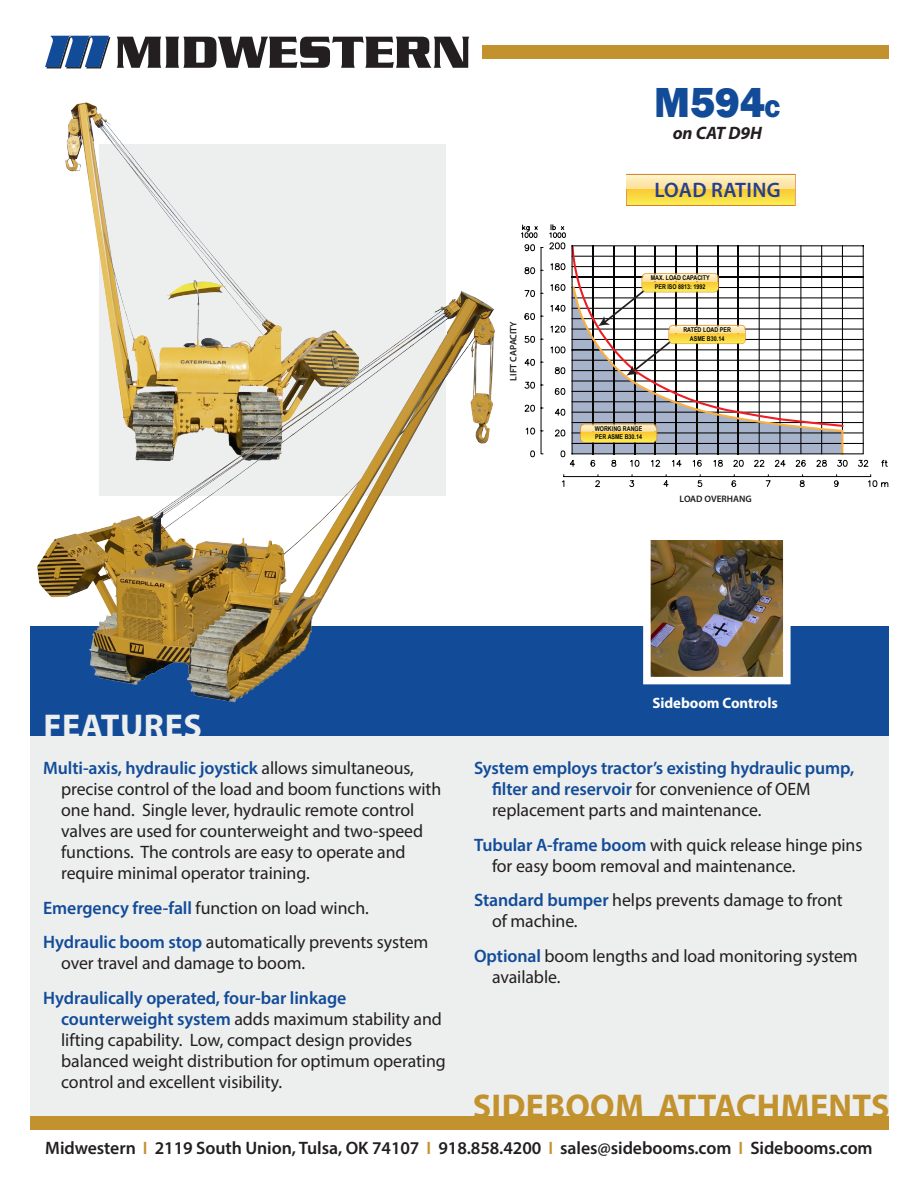
<style>
.page{position:relative;width:918px;height:1188px;background:#fff}
.page>*{position:absolute;margin:0;border:0;box-sizing:border-box;transform-origin:0 0}
.t1{font:800 43.2px "Franklin Gothic";color:#124c98}
.t2{font:700 34.5px "Myriad Pro";letter-spacing:.01em;color:#c2922e}
.t3{font:700 34.5px "Myriad Pro";letter-spacing:.015em;color:#edeeee}
.t4{font:600 21px "Myriad Pro";letter-spacing:.015em;color:#253f8e}
.t5{font:18px/21px "Myriad Pro";letter-spacing:-.005em;color:#231f20}
.t6{font:600 18px/21px "Myriad Pro";letter-spacing:-.005em;color:#124c98}
.t7{font:600 18px "Myriad Pro";letter-spacing:-.005em;color:#231f20}
.t8{font:italic 700 18px "Myriad Pro";letter-spacing:-.005em;color:#231f20}
.t9{font:700 15px "Myriad Pro";letter-spacing:-.005em;color:#fff}
.t10{font:600 9.45px "Myriad Pro";color:#201d1e}
.t11{font:700 6.6px/8.2px "Arial Narrow";color:#040503}
.s1{font-size:25.2px}
.s2{font-weight:600;color:#124c98}
.s3{font-weight:400;color:#231f20}
.s4{color:#c2922e}
</style>
<div class="page">
<div style="left:30px;top:736px;width:858px;height:387px;background:#edeeee"></div>
<div style="left:30px;top:626px;width:858px;height:110px;background:#124c98"></div>
<svg style="left:433px;top:37px;width:36px;height:31px"></svg>
<svg style="left:626px;top:174px;width:170px;height:32px;background:#f6d146"></svg>
<img style="left:627px;top:175px;width:168px;height:13px">
<img style="left:652px;top:541px;width:130px;height:134px">
<div style="left:643px;top:532px;width:148px;height:152px;border:8px solid #fff"></div>
<img style="left:45px;top:35px;width:388px;height:243px">
<img style="left:37px;top:278px;width:458px;height:425px">
<svg style="left:521px;top:224px;width:294px;height:264px"></svg>
<svg style="left:815px;top:459px;width:74px;height:29px"></svg>
<svg style="left:571px;top:245px;width:293px;height:210px"></svg>
<svg style="left:570px;top:244px;width:275px;height:199px"></svg>
<img style="left:643px;top:278px;width:75px;height:3px">
<img style="left:643px;top:274px;width:75px;height:4px">
<div style="left:30px;top:1116px;width:858px;height:13px;background:#c2922e"></div>
<div style="left:482px;top:45px;width:406px;height:14px;background:#c2922e"></div>
<p class="t1" style="left:654px;top:75px;width:128px">M594<span class="s1">c</span></p>
<p class="t8" style="left:673px;top:121px;width:91px">on CAT D9H</p>
<p class="t4" style="left:655px;top:177px;width:128px">LOAD RATING</p>
<p class="t11" style="left:651px;top:273px;width:60px">MAX. LOAD CAPACITY</p>
<p class="t10" style="left:507px;top:381px;width:61px;rotate:-90deg">LIFT CAPACITY</p>
<p class="t11" style="left:655px;top:282px;width:52px">PER ISO 8813: 1992</p>
<p class="t11" style="left:683px;top:325px;width:49px">RATED LOAD PER</p>
<p class="t11" style="left:690px;top:334px;width:36px">ASME B30.14</p>
<p class="t11" style="left:595px;top:424px;width:49px">WORKING RANGE<br>PER ASME B30.14</p>
<p class="t10" style="left:679px;top:493px;width:74px">LOAD OVERHANG</p>
<p class="t3" style="left:44px;top:704px;width:160px">FEATURES</p>
<p class="t5" style="left:61px;top:758px;width:382px;text-indent:-18px"><span class="s2">Multi-axis, hydraulic joystick</span> allows simultaneous, precise control of the load and boom functions with one hand. Single lever, hydraulic remote control valves are used for counterweight and two-speed functions. The controls are easy to operate and require minimal operator training.</p>
<p class="t5" style="left:43px;top:897px;width:327px"><span class="s2">Emergency free-fall</span> function on load winch.</p>
<p class="t5" style="left:61px;top:932px;width:369px;text-indent:-18px"><span class="s2">Hydraulic boom stop</span> automatically prevents system over travel and damage to boom.</p>
<p class="t5" style="left:61px;top:987px;width:386px;text-indent:-18px"><span class="s2">Hydraulically operated, four-bar linkage counterweight system</span> adds maximum stability and lifting capability. Low, compact design provides balanced weight distribution for optimum operating control and excellent visibility.</p>
<p class="t9" style="left:653px;top:693px;width:127px">Sideboom Controls</p>
<p class="t6" style="left:492px;top:757px;width:364px;text-indent:-18px">System employs tractor’s existing hydraulic pump, filter and reservoir <span class="s3">for convenience of OEM replacement parts and maintenance.</span></p>
<p class="t5" style="left:492px;top:834px;width:372px;text-indent:-18px"><span class="s2">Tubular A-frame boom</span> with quick release hinge pins for easy boom removal and maintenance.</p>
<p class="t5" style="left:492px;top:890px;width:352px;text-indent:-18px"><span class="s2">Standard bumper</span> helps prevents damage to front of machine.</p>
<p class="t5" style="left:492px;top:945px;width:367px;text-indent:-18px"><span class="s2">Optional</span> boom lengths and load monitoring system available.</p>
<p class="t2" style="left:473px;top:1083px;width:418px">SIDEBOOM ATTACHMENTS</p>
<p class="t7" style="left:45px;top:1136px;width:829px">Midwestern <span class="s4">I</span> 2119 South Union, Tulsa, OK 74107 <span class="s4">I</span> 918.858.4200 <span class="s4">I</span> sales@sidebooms.com <span class="s4">I</span> Sidebooms.com</p>
</div>
